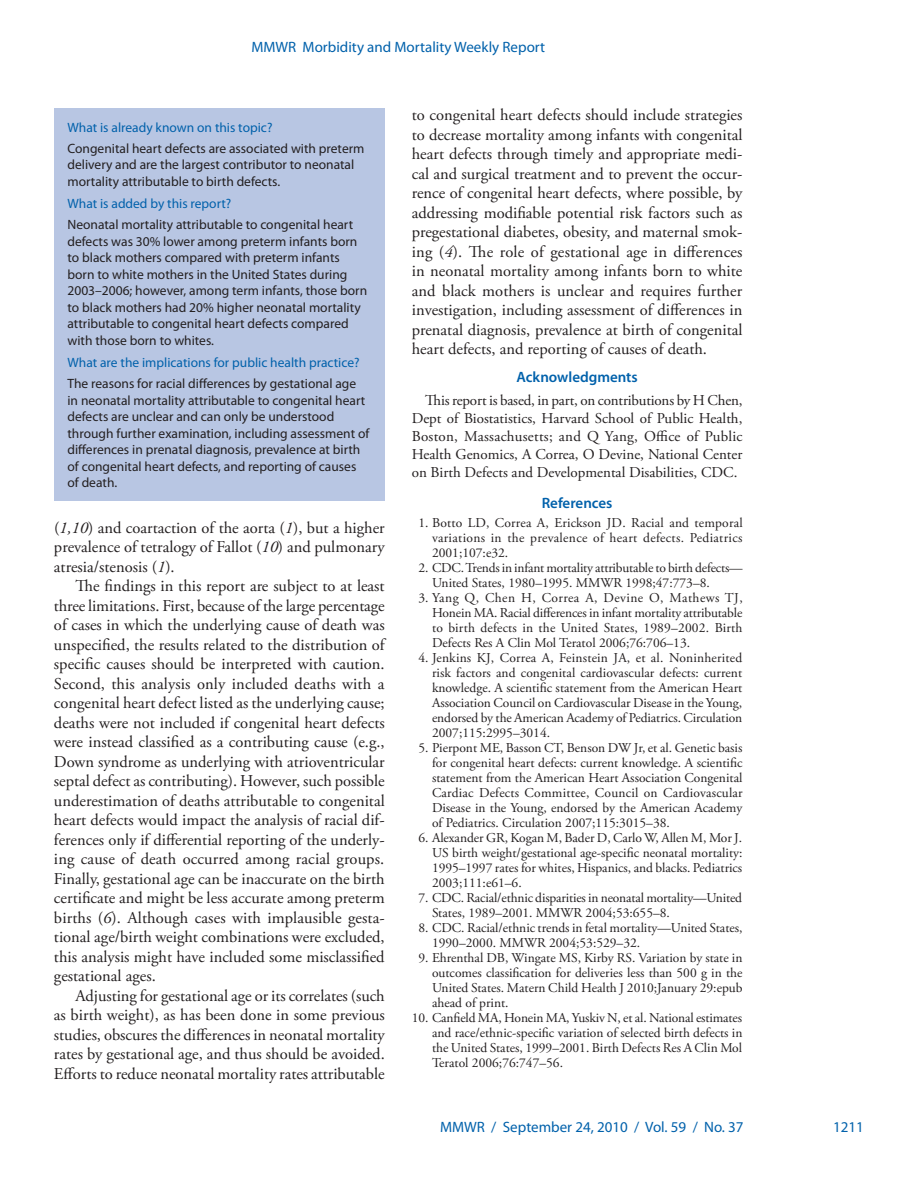
<style>
.page{position:relative;width:918px;height:1188px;background:#fff}
.page>*{position:absolute;margin:0;border:0;box-sizing:border-box;transform-origin:0 0}
.Body_Text{font:16.5px/19.5px "Adobe Garamond Pro";color:#231f20;text-align:justify}
.Acknowl_Text{font:15px/18px "Adobe Garamond Pro";color:#231f20;text-align:justify}
.t1{font:15px "Myriad Pro";color:#0161ab}
.Headline3{font:600 15px "Myriad Pro";color:#0161ab}
.Reference_Text_10{font:13.5px/15px "Adobe Garamond Pro";color:#231f20;text-align:justify}
.FB_answer{font:13.5px/16.5px "Myriad Pro";color:#231f20}
.FB_question{font:13.5px "Myriad Pro";color:#0161ab}
.s1{font-style:italic}
</style>
<div class="page">
<div style="left:54px;top:108px;width:330px;height:393px;background:#b8c6e3"></div>
<p class="t1" style="left:251px;top:38px;width:295px">MMWR Morbidity and Mortality Weekly Report</p>
<p class="FB_question" style="left:68px;top:119px;width:206px">What is already known on this topic?</p>
<p class="FB_answer" style="left:68px;top:140px;width:299px">Congenital heart defects are associated with preterm delivery and are the largest contributor to neonatal mortality attributable to birth defects.</p>
<p class="FB_question" style="left:68px;top:195px;width:165px">What is added by this report?</p>
<p class="FB_answer" style="left:68px;top:216px;width:301px">Neonatal mortality attributable to congenital heart defects was 30% lower among preterm infants born to black mothers compared with preterm infants born to white mothers in the United States during 2003–2006; however, among term infants, those born to black mothers had 20% higher neonatal mortality attributable to congenital heart defects compared with those born to whites.</p>
<p class="FB_question" style="left:68px;top:354px;width:294px">What are the implications for public health practice?</p>
<p class="FB_answer" style="left:68px;top:375px;width:303px">The reasons for racial differences by gestational age in neonatal mortality attributable to congenital heart defects are unclear and can only be understood through further examination, including assessment of differences in prenatal diagnosis, prevalence at birth of congenital heart defects, and reporting of causes of death.</p>
<p class="Body_Text" style="left:54px;top:518px;width:332px">(<span class="s1">1,10</span>) and coartaction of the aorta (<span class="s1">1</span>), but a higher prevalence of tetralogy of Fallot (<span class="s1">10</span>) and pulmonary atresia/stenosis (<span class="s1">1</span>).</p>
<p class="Body_Text" style="left:54px;top:577px;width:332px;text-indent:22px">The findings in this report are subject to at least three limitations. First, because of the large percentage of cases in which the underlying cause of death was unspecified, the results related to the distribution of specific causes should be interpreted with caution.<br>Second, this analysis only included deaths with a congenital heart defect listed as the underlying cause; deaths were not included if congenital heart defects were instead classified as a contributing cause (e.g., Down syndrome as underlying with atrioventricular septal defect as contributing). However, such possible underestimation of deaths attributable to congenital heart defects would impact the analysis of racial dif&shy;ferences only if differential reporting of the underly&shy;ing cause of death occurred among racial groups.<br>Finally, gestational age can be inaccurate on the birth certificate and might be less accurate among preterm births (<span class="s1">6</span>). Although cases with implausible gesta&shy;tional age/birth weight combinations were excluded, this analysis might have included some misclassified gestational ages.</p>
<p class="Body_Text" style="left:54px;top:987px;width:332px;text-indent:22px">Adjusting for gestational age or its correlates (such as birth weight), as has been done in some previous studies, obscures the differences in neonatal mortality rates by gestational age, and thus should be avoided.<br>Efforts to reduce neonatal mortality rates attributable</p>
<p class="Body_Text" style="left:412px;top:106px;width:332px">to congenital heart defects should include strategies to decrease mortality among infants with congenital heart defects through timely and appropriate medi&shy;cal and surgical treatment and to prevent the occur&shy;rence of congenital heart defects, where possible, by addressing modifiable potential risk factors such as pregestational diabetes, obesity, and maternal smok&shy;ing (<span class="s1">4</span>). The role of gestational age in differences in neonatal mortality among infants born to white and black mothers is unclear and requires further investigation, including assessment of differences in prenatal diagnosis, prevalence at birth of congenital heart defects, and reporting of causes of death.</p>
<p class="Headline3" style="left:516px;top:368px;width:123px">Acknowledgments</p>
<p class="Acknowl_Text" style="left:412px;top:392px;width:332px;text-indent:14px">This report is based, in part, on contributions by H Chen, Dept of Biostatistics, Harvard School of Public Health, Boston, Massachusetts; and Q Yang, Office of Public Health Genomics, A Correa, O Devine, National Center on Birth Defects and Developmental Disabilities, CDC.</p>
<p class="Headline3" style="left:542px;top:493px;width:72px">References</p>
<p class="Reference_Text_10" style="left:432px;top:516px;width:312px;text-indent:-14px">1. Botto LD, Correa A, Erickson JD. Racial and temporal variations in the prevalence of heart defects. Pediatrics 2001;107:e32.</p>
<p class="Reference_Text_10" style="left:432px;top:561px;width:312px;text-indent:-14px">2. CDC. Trends in infant mortality attributable to birth defects—<br>United States, 1980–1995. MMWR 1998;47:773–8.</p>
<p class="Reference_Text_10" style="left:432px;top:591px;width:312px;text-indent:-14px">3. Yang Q, Chen H, Correa A, Devine O, Mathews TJ, Honein MA. Racial differences in infant mortality attributable to birth defects in the United States, 1989–2002. Birth Defects Res A Clin Mol Teratol 2006;76:706–13.</p>
<p class="Reference_Text_10" style="left:432px;top:651px;width:312px;text-indent:-14px">4. Jenkins KJ, Correa A, Feinstein JA, et al. Noninherited risk factors and congenital cardiovascular defects: current knowledge. A scientific statement from the American Heart Association Council on Cardiovascular Disease in the Young, endorsed by the American Academy of Pediatrics. Circulation 2007;115:2995–3014.</p>
<p class="Reference_Text_10" style="left:432px;top:741px;width:312px;text-indent:-14px">5. Pierpont ME, Basson CT, Benson DW Jr, et al. Genetic basis for congenital heart defects: current knowledge. A scientific statement from the American Heart Association Congenital Cardiac Defects Committee, Council on Cardiovascular Disease in the Young, endorsed by the American Academy of Pediatrics. Circulation 2007;115:3015–38.</p>
<p class="Reference_Text_10" style="left:432px;top:831px;width:312px;text-indent:-14px">6. Alexander GR, Kogan M, Bader D, Carlo W, Allen M, Mor J.<br>US birth weight/gestational age-specific neonatal mortality:<br>1995–1997 rates for whites, Hispanics, and blacks. Pediatrics 2003;111:e61–6.</p>
<p class="Reference_Text_10" style="left:432px;top:891px;width:312px;text-indent:-14px">7. CDC. Racial/ethnic disparities in neonatal mortality—United<br>States, 1989–2001. MMWR 2004;53:655–8.</p>
<p class="Reference_Text_10" style="left:432px;top:921px;width:312px;text-indent:-14px">8. CDC. Racial/ethnic trends in fetal mortality—United States,<br>1990–2000. MMWR 2004;53:529–32.</p>
<p class="Reference_Text_10" style="left:432px;top:951px;width:312px;text-indent:-14px">9. Ehrenthal DB, Wingate MS, Kirby RS. Variation by state in outcomes classification for deliveries less than 500 g in the United States. Matern Child Health J 2010;January 29:epub ahead of print.</p>
<p class="Reference_Text_10" style="left:432px;top:1011px;width:312px;text-indent:-20px">10. Canfield MA, Honein MA, Yuskiv N, et al. National estimates and race/ethnic-specific variation of selected birth defects in the United States, 1999–2001. Birth Defects Res A Clin Mol Teratol 2006;76:747–56.</p>
<p class="t1" style="left:440px;top:1117px;width:305px">MMWR / September 24, 2010 / Vol. 59 / No. 37</p>
<p class="t1" style="left:833px;top:1117px;width:32px">1211</p>
</div>
